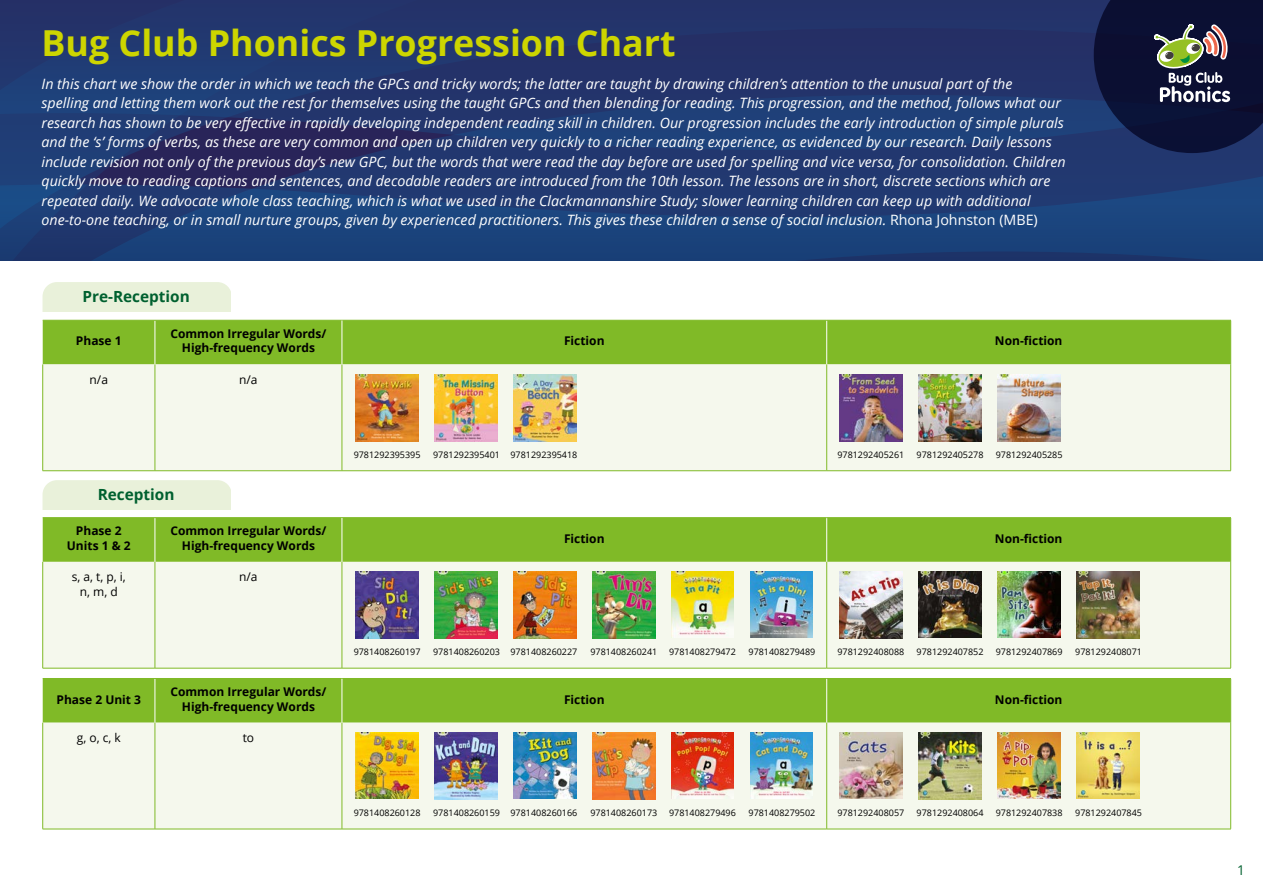
<style>
.page{position:relative;width:1263px;height:893px;background:#fff}
.page>*{position:absolute;margin:0;border:0;box-sizing:border-box;transform-origin:0 0}
.t1{font:700 35.85px "Open Sans";color:#cdd500}
.t2{font:700 15.3px "Open Sans";color:#00602f}
.t3{font:italic 14.25px/19.5px "Open Sans";color:#fff}
.t4{font:13.5px "Open Sans";color:#00602f}
.t5{font:700 12px/14.4px "Open Sans";color:#000;text-align:center}
.t6{font:12px/14.4px "Open Sans";color:#000;text-align:center}
.t7{font:9px "Open Sans";color:#000}
.s1{font-style:normal}
</style>
<div class="page">
<svg style="left:0;top:153px;width:1263px;height:107px;background:#1e3c74"></svg>
<svg style="left:0;top:0;width:1263px;height:153px;background:#223468"></svg>
<div style="left:43px;top:282px;width:188px;height:30px;background:#e9f1da"></div>
<div style="left:43px;top:321px;width:1187px;height:43px;background:#80ba27"></div>
<div style="left:43px;top:364px;width:1187px;height:106px;background:#f5f8ed"></div>
<hr style="left:155px;top:320px;width:1px;height:44px;background:#fff">
<hr style="left:826px;top:320px;width:1px;height:44px;background:#fff">
<hr style="left:42px;top:364px;width:1px;height:107px;background:#80ba27">
<hr style="left:155px;top:364px;width:1px;height:107px;background:#80ba27">
<hr style="left:43px;top:470px;width:112px;height:1px;background:#80ba27">
<hr style="left:155px;top:470px;width:187px;height:1px;background:#80ba27">
<hr style="left:342px;top:470px;width:485px;height:1px;background:#80ba27">
<hr style="left:827px;top:470px;width:404px;height:1px;background:#80ba27">
<hr style="left:342px;top:364px;width:1px;height:107px;background:#80ba27">
<hr style="left:826px;top:364px;width:1px;height:107px;background:#80ba27">
<hr style="left:1230px;top:364px;width:1px;height:107px;background:#80ba27">
<hr style="left:43px;top:320px;width:112px;height:1px;background:#80ba27">
<hr style="left:155px;top:320px;width:187px;height:1px;background:#80ba27">
<hr style="left:342px;top:320px;width:485px;height:1px;background:#80ba27">
<hr style="left:827px;top:320px;width:404px;height:1px;background:#80ba27">
<hr style="left:1230px;top:320px;width:1px;height:44px;background:#80ba27">
<hr style="left:342px;top:320px;width:1px;height:44px;background:#fff">
<img style="left:356px;top:374px;width:62px;height:67px">
<img style="left:435px;top:374px;width:62px;height:67px">
<img style="left:513px;top:374px;width:63px;height:67px">
<img style="left:840px;top:374px;width:62px;height:67px">
<img style="left:919px;top:374px;width:62px;height:67px">
<img style="left:997px;top:374px;width:63px;height:67px">
<div style="left:43px;top:480px;width:188px;height:30px;background:#e9f1da"></div>
<div style="left:43px;top:518px;width:1187px;height:44px;background:#80ba27"></div>
<div style="left:43px;top:562px;width:1187px;height:106px;background:#f5f8ed"></div>
<hr style="left:155px;top:518px;width:1px;height:44px;background:#fff">
<hr style="left:826px;top:518px;width:1px;height:44px;background:#fff">
<hr style="left:42px;top:562px;width:1px;height:106px;background:#80ba27">
<hr style="left:155px;top:562px;width:1px;height:106px;background:#80ba27">
<hr style="left:43px;top:668px;width:112px;height:1px;background:#80ba27">
<hr style="left:155px;top:668px;width:187px;height:1px;background:#80ba27">
<hr style="left:342px;top:668px;width:485px;height:1px;background:#80ba27">
<hr style="left:827px;top:668px;width:404px;height:1px;background:#80ba27">
<hr style="left:342px;top:562px;width:1px;height:106px;background:#80ba27">
<hr style="left:826px;top:562px;width:1px;height:106px;background:#80ba27">
<hr style="left:1230px;top:562px;width:1px;height:106px;background:#80ba27">
<hr style="left:43px;top:517px;width:112px;height:1px;background:#80ba27">
<hr style="left:155px;top:517px;width:187px;height:1px;background:#80ba27">
<hr style="left:342px;top:517px;width:485px;height:1px;background:#80ba27">
<hr style="left:827px;top:517px;width:404px;height:1px;background:#80ba27">
<hr style="left:1230px;top:518px;width:1px;height:44px;background:#80ba27">
<hr style="left:342px;top:518px;width:1px;height:44px;background:#fff">
<img style="left:356px;top:572px;width:62px;height:66px">
<img style="left:435px;top:572px;width:62px;height:66px">
<img style="left:513px;top:572px;width:63px;height:66px">
<img style="left:592px;top:572px;width:63px;height:66px">
<img style="left:671px;top:572px;width:63px;height:66px">
<img style="left:750px;top:572px;width:63px;height:66px">
<img style="left:840px;top:572px;width:62px;height:66px">
<img style="left:919px;top:572px;width:62px;height:66px">
<img style="left:997px;top:572px;width:63px;height:66px">
<img style="left:1076px;top:572px;width:63px;height:66px">
<div style="left:43px;top:679px;width:1187px;height:44px;background:#80ba27"></div>
<div style="left:43px;top:723px;width:1187px;height:106px;background:#f5f8ed"></div>
<hr style="left:155px;top:679px;width:1px;height:44px;background:#fff">
<hr style="left:826px;top:679px;width:1px;height:44px;background:#fff">
<hr style="left:42px;top:723px;width:1px;height:106px;background:#80ba27">
<hr style="left:155px;top:723px;width:1px;height:106px;background:#80ba27">
<hr style="left:43px;top:829px;width:112px;height:1px;background:#80ba27">
<hr style="left:155px;top:829px;width:187px;height:1px;background:#80ba27">
<hr style="left:342px;top:829px;width:485px;height:1px;background:#80ba27">
<hr style="left:827px;top:829px;width:404px;height:1px;background:#80ba27">
<hr style="left:342px;top:723px;width:1px;height:106px;background:#80ba27">
<hr style="left:826px;top:723px;width:1px;height:106px;background:#80ba27">
<hr style="left:1230px;top:723px;width:1px;height:106px;background:#80ba27">
<hr style="left:43px;top:678px;width:112px;height:1px;background:#80ba27">
<hr style="left:155px;top:678px;width:187px;height:1px;background:#80ba27">
<hr style="left:342px;top:678px;width:485px;height:1px;background:#80ba27">
<hr style="left:827px;top:678px;width:404px;height:1px;background:#80ba27">
<hr style="left:1230px;top:679px;width:1px;height:44px;background:#80ba27">
<hr style="left:342px;top:679px;width:1px;height:44px;background:#fff">
<img style="left:356px;top:732px;width:62px;height:66px">
<img style="left:435px;top:732px;width:62px;height:67px">
<img style="left:513px;top:732px;width:63px;height:67px">
<img style="left:592px;top:732px;width:63px;height:67px">
<img style="left:671px;top:732px;width:63px;height:66px">
<img style="left:750px;top:732px;width:63px;height:66px">
<img style="left:840px;top:732px;width:62px;height:67px">
<img style="left:919px;top:732px;width:62px;height:67px">
<img style="left:997px;top:732px;width:63px;height:67px">
<img style="left:1076px;top:732px;width:63px;height:66px">
<h1 class="t1" style="left:41px;top:17px;width:636px">Bug Club Phonics Progression Chart</h1>
<p class="t3" style="left:41px;top:73px;width:1026px">In this chart we show the order in which we teach the GPCs and tricky words; the latter are taught by drawing children’s attention to the unusual part of the<br>spelling and letting them work out the rest for themselves using the taught GPCs and then blending for reading. This progression, and the method, follows what our research has shown to be very effective in rapidly developing independent reading skill in children. Our progression includes the early introduction of simple plurals and the ‘s’ forms of verbs, as these are very common and open up children very quickly to a richer reading experience, as evidenced by our research. Daily lessons include revision not only of the previous day’s new GPC, but the words that were read the day before are used for spelling and vice versa, for consolidation. Children quickly move to reading captions and sentences, and decodable readers are introduced from the 10th lesson. The lessons are in short, discrete sections which are repeated daily. We advocate whole class teaching, which is what we used in the Clackmannanshire Study; slower learning children can keep up with additional one-to-one teaching, or in small nurture groups, given by experienced practitioners. This gives these children a sense of social inclusion. <span class="s1">Rhona Johnston (MBE)</span></p>
<p class="t2" style="left:82px;top:285px;width:109px">Pre-Reception</p>
<p class="t5" style="left:76px;top:333px;width:47px">Phase 1</p>
<p class="t5" style="left:170px;top:326px;width:158px">Common Irregular Words/<br>High-frequency Words</p>
<p class="t5" style="left:564px;top:333px;width:42px">Fiction</p>
<p class="t5" style="left:995px;top:333px;width:69px">Non-fiction</p>
<p class="t6" style="left:90px;top:372px;width:20px">n/a</p>
<p class="t6" style="left:239px;top:372px;width:20px">n/a</p>
<p class="t7" style="left:354px;top:448px;width:68px">9781292395395</p>
<p class="t7" style="left:433px;top:448px;width:146px">9781292395401 9781292395418</p>
<p class="t7" style="left:837px;top:448px;width:68px">9781292405261</p>
<p class="t7" style="left:917px;top:448px;width:68px">9781292405278</p>
<p class="t7" style="left:996px;top:448px;width:68px">9781292405285</p>
<p class="t2" style="left:98px;top:483px;width:78px">Reception</p>
<p class="t5" style="left:67px;top:524px;width:65px">Phase 2<br>Units 1 &amp; 2</p>
<p class="t5" style="left:170px;top:524px;width:158px">Common Irregular Words/<br>High-frequency Words</p>
<p class="t5" style="left:564px;top:531px;width:42px">Fiction</p>
<p class="t5" style="left:995px;top:531px;width:69px">Non-fiction</p>
<p class="t6" style="left:72px;top:569px;width:56px">s, a, t, p, i, n, m, d</p>
<p class="t6" style="left:239px;top:569px;width:20px">n/a</p>
<p class="t7" style="left:354px;top:646px;width:68px">9781408260197</p>
<p class="t7" style="left:433px;top:646px;width:146px">9781408260203 9781408260227</p>
<p class="t7" style="left:590px;top:646px;width:68px">9781408260241</p>
<p class="t7" style="left:669px;top:646px;width:68px">9781408279472</p>
<p class="t7" style="left:748px;top:646px;width:68px">9781408279489</p>
<p class="t7" style="left:837px;top:646px;width:68px">9781292408088</p>
<p class="t7" style="left:917px;top:646px;width:68px">9781292407852</p>
<p class="t7" style="left:996px;top:646px;width:68px">9781292407869</p>
<p class="t7" style="left:1075px;top:646px;width:68px">9781292408071</p>
<p class="t5" style="left:57px;top:692px;width:86px">Phase 2 Unit 3</p>
<p class="t5" style="left:170px;top:684px;width:158px">Common Irregular Words/<br>High-frequency Words</p>
<p class="t5" style="left:564px;top:692px;width:42px">Fiction</p>
<p class="t5" style="left:995px;top:692px;width:69px">Non-fiction</p>
<p class="t6" style="left:77px;top:730px;width:45px">g, o, c, k</p>
<p class="t6" style="left:243px;top:730px;width:13px">to</p>
<p class="t7" style="left:354px;top:806px;width:68px">9781408260128</p>
<p class="t7" style="left:433px;top:806px;width:146px">9781408260159 9781408260166</p>
<p class="t7" style="left:590px;top:806px;width:68px">9781408260173</p>
<p class="t7" style="left:669px;top:806px;width:68px">9781408279496</p>
<p class="t7" style="left:748px;top:806px;width:68px">9781408279502</p>
<p class="t7" style="left:837px;top:806px;width:68px">9781292408057</p>
<p class="t7" style="left:917px;top:806px;width:68px">9781292408064</p>
<p class="t7" style="left:996px;top:806px;width:68px">9781292407838</p>
<p class="t7" style="left:1075px;top:806px;width:68px">9781292407845</p>
<p class="t4" style="left:1237px;top:860px;width:9px">1</p>
</div>
